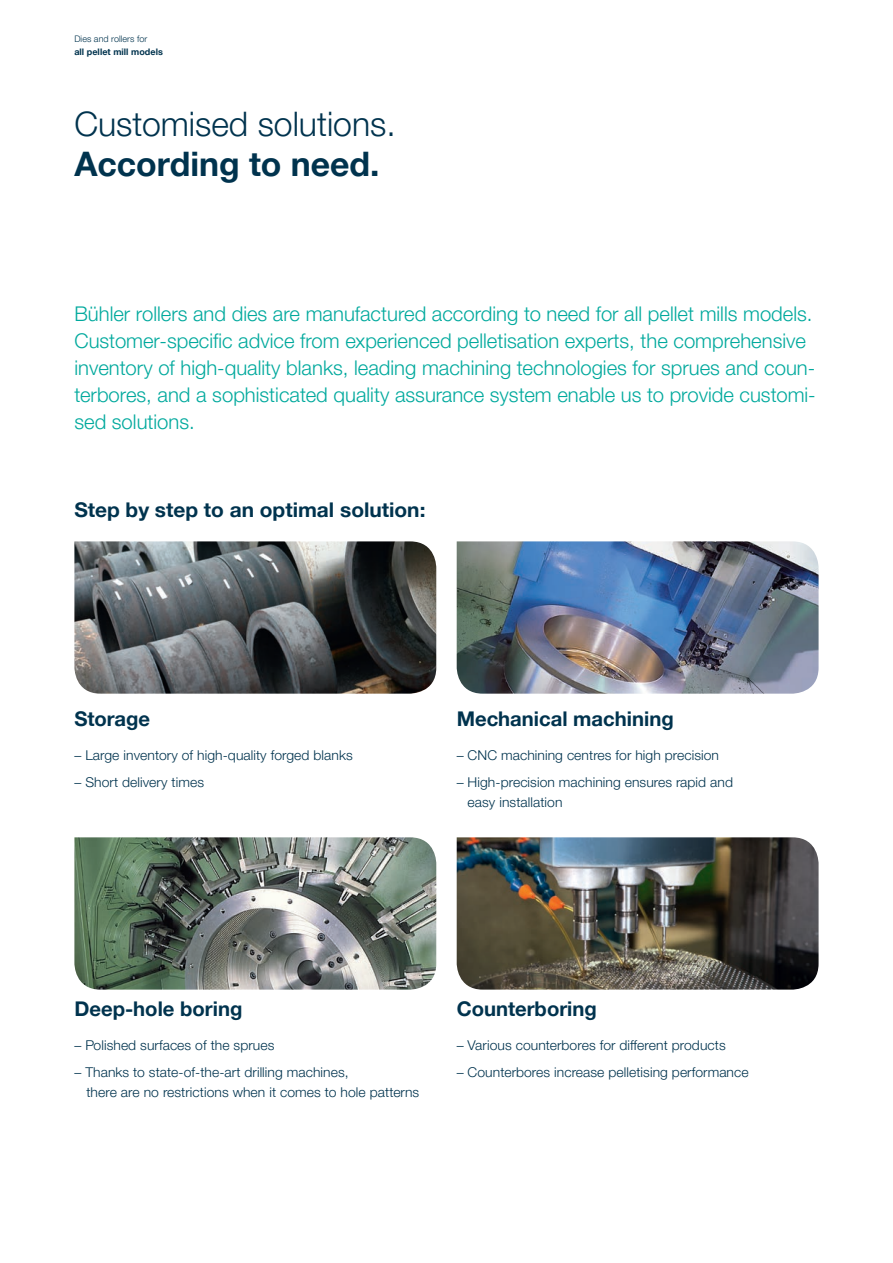
<style>
.page{position:relative;width:893px;height:1263px;background:#fff}
.page>*{position:absolute;margin:0;border:0;box-sizing:border-box;transform-origin:0 0}
.title_1{font:300 33.75px "Helvetica Neue LTW1 G";color:#00334e}
.title_1___subtitle{font:700 33.75px "Helvetica Neue LTW1 G";color:#00334e}
.highlight___turquois{font:300 20.25px/27px "Helvetica Neue LTW1 G";color:#00a99d}
.title_2{font:700 20.25px "Helvetica Neue LTW1 G";color:#00334e}
.running_text{font:700 20.25px "Helvetica Neue LTW1 G";color:#00334e}
.running_text-2{font:300 13.5px/20.2px "Helvetica Neue LTW1 G";letter-spacing:.005em;color:#00334e}
.t1{font:700 9px "Helvetica Neue LTW1 G";letter-spacing:.005em;color:#00334e}
.t2{font:300 9px "Helvetica Neue LTW1 G";letter-spacing:.005em;color:#00334e}
</style>
<div class="page">
<img style="left:74px;top:837px;width:362px;height:152px">
<img style="left:74px;top:541px;width:362px;height:153px">
<img style="left:457px;top:837px;width:362px;height:152px">
<img style="left:457px;top:541px;width:362px;height:153px">
<p class="t2" style="left:74px;top:33px;width:74px">Dies and rollers for</p>
<p class="t1" style="left:74px;top:47px;width:90px">all pellet mill models</p>
<p class="title_1" style="left:74px;top:103px;width:323px">Customised solutions.</p>
<p class="title_1___subtitle" style="left:74px;top:143px;width:307px">According to need.</p>
<p class="highlight___turquois" style="left:74px;top:300px;width:743px">Bühler rollers and dies are manufactured according to need for all pellet mills models.<br>Customer-specific advice from experienced pelletisation experts, the comprehensive inventory of high-quality blanks, leading machining technologies for sprues and coun&shy;terbores, and a sophisticated quality assurance system enable us to provide customi&shy;sed solutions.</p>
<p class="running_text" style="left:74px;top:497px;width:353px">Step by step to an optimal solution:</p>
<p class="title_2" style="left:74px;top:706px;width:77px">Storage</p>
<p class="running_text-2" style="left:74px;top:745px;width:280px">– Large inventory of high-quality forged blanks</p>
<p class="running_text-2" style="left:74px;top:772px;width:131px">– Short delivery times</p>
<p class="title_2" style="left:457px;top:706px;width:219px">Mechanical machining</p>
<p class="running_text-2" style="left:457px;top:745px;width:264px">– CNC machining centres for high precision</p>
<p class="running_text-2" style="left:468px;top:772px;width:267px;text-indent:-11px">– High-precision machining ensures rapid and easy installation</p>
<p class="title_2" style="left:74px;top:997px;width:169px">Deep-hole boring</p>
<p class="running_text-2" style="left:74px;top:1035px;width:201px">– Polished surfaces of the sprues</p>
<p class="running_text-2" style="left:86px;top:1062px;width:334px;text-indent:-12px">– Thanks to state-of-the-art drilling machines,<br>there are no restrictions when it comes to hole patterns</p>
<p class="title_2" style="left:457px;top:997px;width:142px">Counterboring</p>
<p class="running_text-2" style="left:457px;top:1035px;width:270px">– Various counterbores for different products</p>
<p class="running_text-2" style="left:457px;top:1062px;width:293px">– Counterbores increase pelletising performance</p>
</div>
